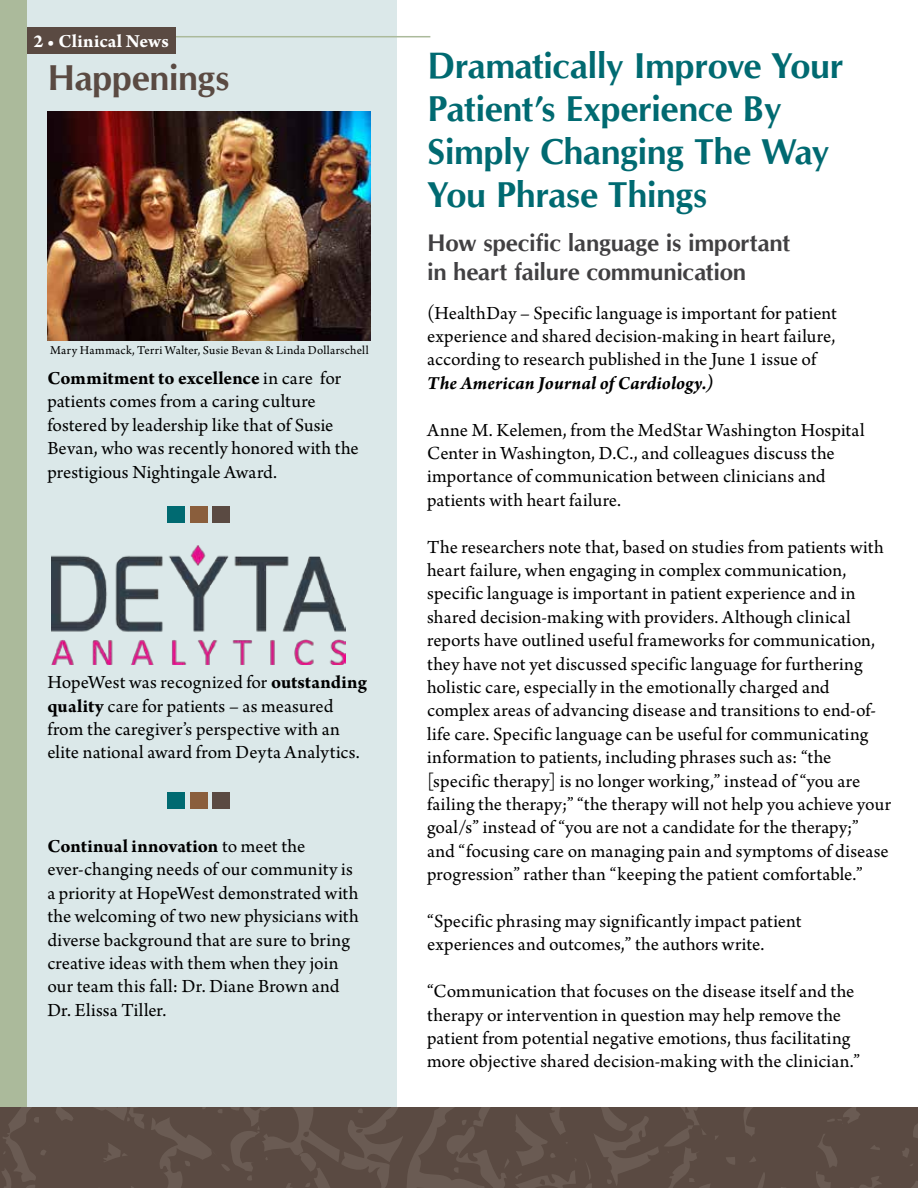
<style>
.page{position:relative;width:918px;height:1188px;background:#fff}
.page>*{position:absolute;margin:0;border:0;box-sizing:border-box;transform-origin:0 0}
.t1{font:700 36px/43.2px "CG Omega";letter-spacing:-.015em;color:#006a71}
.t2{font:700 36px "CG Omega";letter-spacing:-.01em;color:#5a4a42}
.t3{font:700 24px/28.8px "CG Omega";letter-spacing:-.01em;color:#414042}
.t4{font:19.5px/23.4px "Arno Pro";letter-spacing:.005em;color:#000}
.t5{font:700 19.5px "Arno Pro";letter-spacing:.015em;color:#fff}
.t6{font:12.75px "Arno Pro";letter-spacing:.025em;color:#000}
.s1{font-weight:700}
.s2{font-weight:700;font-style:italic}
.s3{font-weight:600;font-style:italic}
</style>
<div class="page">
<div style="left:27px;top:0;width:369px;height:1124px;background:#dbe8e9"></div>
<div style="left:0;top:0;width:27px;height:1188px;background:#abba9b"></div>
<hr style="left:175px;top:36px;width:255px;height:1px;background:#abba9b">
<div style="left:0;top:1107px;width:918px;height:81px;background:linear-gradient(to right,#5e4e46,#5c4c44)"></div>
<div style="left:27px;top:27px;width:149px;height:26px;background:#5a4a42"></div>
<img style="left:47px;top:112px;width:323px;height:228px">
<img style="left:52px;top:545px;width:294px;height:119px">
<div style="left:190px;top:506px;width:17px;height:16px;background:#8a5e3c"></div>
<div style="left:213px;top:506px;width:17px;height:16px;background:#5a4a42"></div>
<div style="left:168px;top:506px;width:17px;height:16px;background:#006a71"></div>
<div style="left:190px;top:792px;width:17px;height:17px;background:#8a5e3c"></div>
<div style="left:213px;top:792px;width:17px;height:17px;background:#5a4a42"></div>
<div style="left:168px;top:792px;width:17px;height:17px;background:#006a71"></div>
<p class="t5" style="left:34px;top:30px;width:137px">2 • Clinical News</p>
<h1 class="t2" style="left:47px;top:55px;width:184px">Happenings</h1>
<p class="t6" style="left:50px;top:343px;width:320px">Mary Hammack, Terri Walter, Susie Bevan &amp; Linda Dollarschell</p>
<p class="t4" style="left:47px;top:367px;width:313px"><span class="s1">Commitment to excellence</span> in care for patients comes from a caring culture fostered by leadership like that of Susie Bevan, who was recently honored with the prestigious Nightingale Award.</p>
<p class="t4" style="left:47px;top:672px;width:321px">HopeWest was recognized for <span class="s1">outstanding quality</span> care for patients – as measured from the caregiver’s perspective with an elite national award from Deyta Analytics.</p>
<p class="t4" style="left:47px;top:835px;width:313px"><span class="s1">Continual innovation</span> to meet the ever-changing needs of our community is a priority at HopeWest demonstrated with the welcoming of two new physicians with diverse background that are sure to bring creative ideas with them when they join our team this fall: Dr. Diane Brown and Dr. Elissa Tiller.</p>
<h1 class="t1" style="left:427px;top:44px;width:418px">Dramatically Improve Your<br>Patient’s Experience By<br>Simply Changing The Way<br>You Phrase Things</h1>
<p class="t3" style="left:427px;top:228px;width:365px">How specific language is important in heart failure communication</p>
<p class="t4" style="left:427px;top:302px;width:411px">(HealthDay – Specific language is important for patient experience and shared decision-making in heart failure, according to research published in the June 1 issue of <span class="s2">The American Journal of Cardiology.</span><span class="s3">)</span></p>
<p class="t4" style="left:427px;top:419px;width:439px">Anne M. Kelemen, from the MedStar Washington Hospital Center in Washington, D.C., and colleagues discuss the importance of communication between clinicians and patients with heart failure.</p>
<p class="t4" style="left:427px;top:536px;width:465px">The researchers note that, based on studies from patients with heart failure, when engaging in complex communication, specific language is important in patient experience and in shared decision-making with providers. Although clinical reports have outlined useful frameworks for communication, they have not yet discussed specific language for furthering holistic care, especially in the emotionally charged and complex areas of advancing disease and transitions to end-of&shy;life care. Specific language can be useful for communicating information to patients, including phrases such as: “the [specific therapy] is no longer working,” instead of “you are failing the therapy;” “the therapy will not help you achieve your goal/s” instead of “you are not a candidate for the therapy;” and “focusing care on managing pain and symptoms of disease progression” rather than “keeping the patient comfortable.”</p>
<p class="t4" style="left:427px;top:911px;width:376px">“Specific phrasing may significantly impact patient experiences and outcomes,” the authors write.</p>
<p class="t4" style="left:427px;top:981px;width:434px">“Communication that focuses on the disease itself and the therapy or intervention in question may help remove the patient from potential negative emotions, thus facilitating more objective shared decision-making with the clinician.”</p>
</div>
